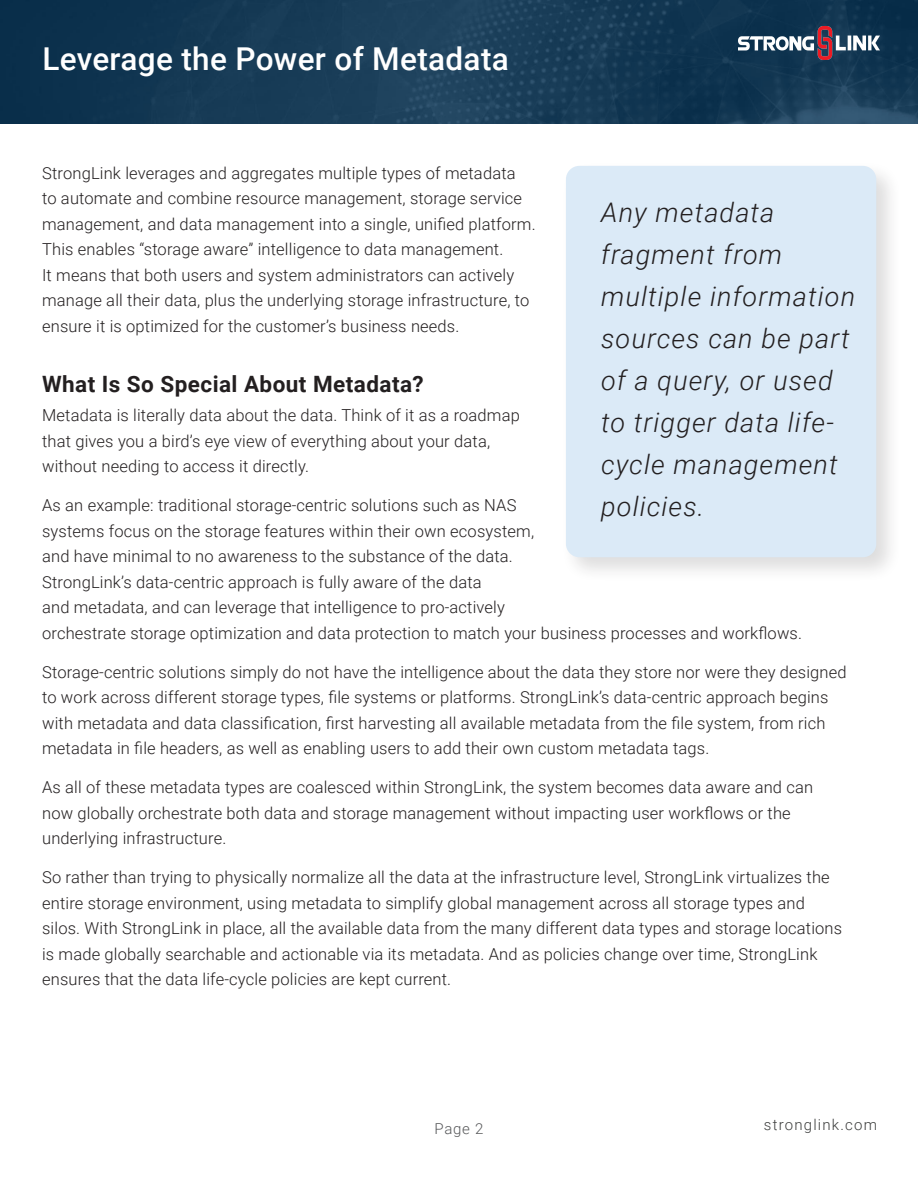
<style>
.page{position:relative;width:918px;height:1188px;background:#fff}
.page>*{position:absolute;margin:0;border:0;box-sizing:border-box;transform-origin:0 0}
.t1{font:500 31.5px "Roboto";letter-spacing:.01em;color:#fff}
.t2{font:italic 300 27px/42px "Roboto";letter-spacing:.04em;color:#231f20}
.t3{font:700 22.5px "Roboto";letter-spacing:.02em;color:#231f20}
.body_text{font:300 16.5px/25.5px "Roboto";letter-spacing:.01em;color:#231f20}
.t4{font:300 15px "Roboto";letter-spacing:.08em;color:#3d3e3d}
.t5{font:300 15px "Roboto";color:#57585a}
</style>
<div class="page">
<img style="left:0;top:0;width:918px;height:123px">
<div style="left:561px;top:161px;width:341px;height:422px;background:#231f20;opacity:.15"></div>
<div style="left:566px;top:166px;width:310px;height:391px;background:#dbeaf7;border-radius:13px"></div>
<img style="left:739px;top:27px;width:141px;height:32px">
<p class="t1" style="left:42px;top:37px;width:468px">Leverage the Power of Metadata</p>
<p class="body_text" style="left:42px;top:159px;width:495px">StrongLink leverages and aggregates multiple types of metadata<br>to automate and combine resource management, storage service management, and data management into a single, unified platform.<br>This enables “storage aware” intelligence to data management.<br>It means that both users and system administrators can actively manage all their data, plus the underlying storage infrastructure, to ensure it is optimized for the customer’s business needs.</p>
<p class="t2" style="left:601px;top:190px;width:256px">Any metadata fragment from multiple information sources can be part of a query, or used to trigger data life&shy;cycle management policies.</p>
<p class="t3" style="left:42px;top:369px;width:383px">What Is So Special About Metadata?</p>
<p class="body_text" style="left:42px;top:402px;width:479px">Metadata is literally data about the data. Think of it as a roadmap that gives you a bird’s eye view of everything about your data, without needing to access it directly.</p>
<p class="body_text" style="left:42px;top:492px;width:762px">As an example: traditional storage-centric solutions such as NAS<br>systems focus on the storage features within their own ecosystem,<br>and have minimal to no awareness to the substance of the data.<br>StrongLink’s data-centric approach is fully aware of the data<br>and metadata, and can leverage that intelligence to pro-actively<br>orchestrate storage optimization and data protection to match your business processes and workflows.</p>
<p class="body_text" style="left:42px;top:658px;width:806px">Storage-centric solutions simply do not have the intelligence about the data they store nor were they designed to work across different storage types, file systems or platforms. StrongLink’s data-centric approach begins with metadata and data classification, first harvesting all available metadata from the file system, from rich metadata in file headers, as well as enabling users to add their own custom metadata tags.</p>
<p class="body_text" style="left:42px;top:774px;width:773px">As all of these metadata types are coalesced within StrongLink, the system becomes data aware and can now globally orchestrate both data and storage management without impacting user workflows or the underlying infrastructure.</p>
<p class="body_text" style="left:42px;top:864px;width:802px">So rather than trying to physically normalize all the data at the infrastructure level, StrongLink virtualizes the entire storage environment, using metadata to simplify global management across all storage types and silos. With StrongLink in place, all the available data from the many different data types and storage locations is made globally searchable and actionable via its metadata. And as policies change over time, StrongLink ensures that the data life-cycle policies are kept current.</p>
<p class="t5" style="left:435px;top:1119px;width:50px">Page 2</p>
<p class="t4" style="left:764px;top:1114px;width:115px">stronglink.com</p>
</div>
